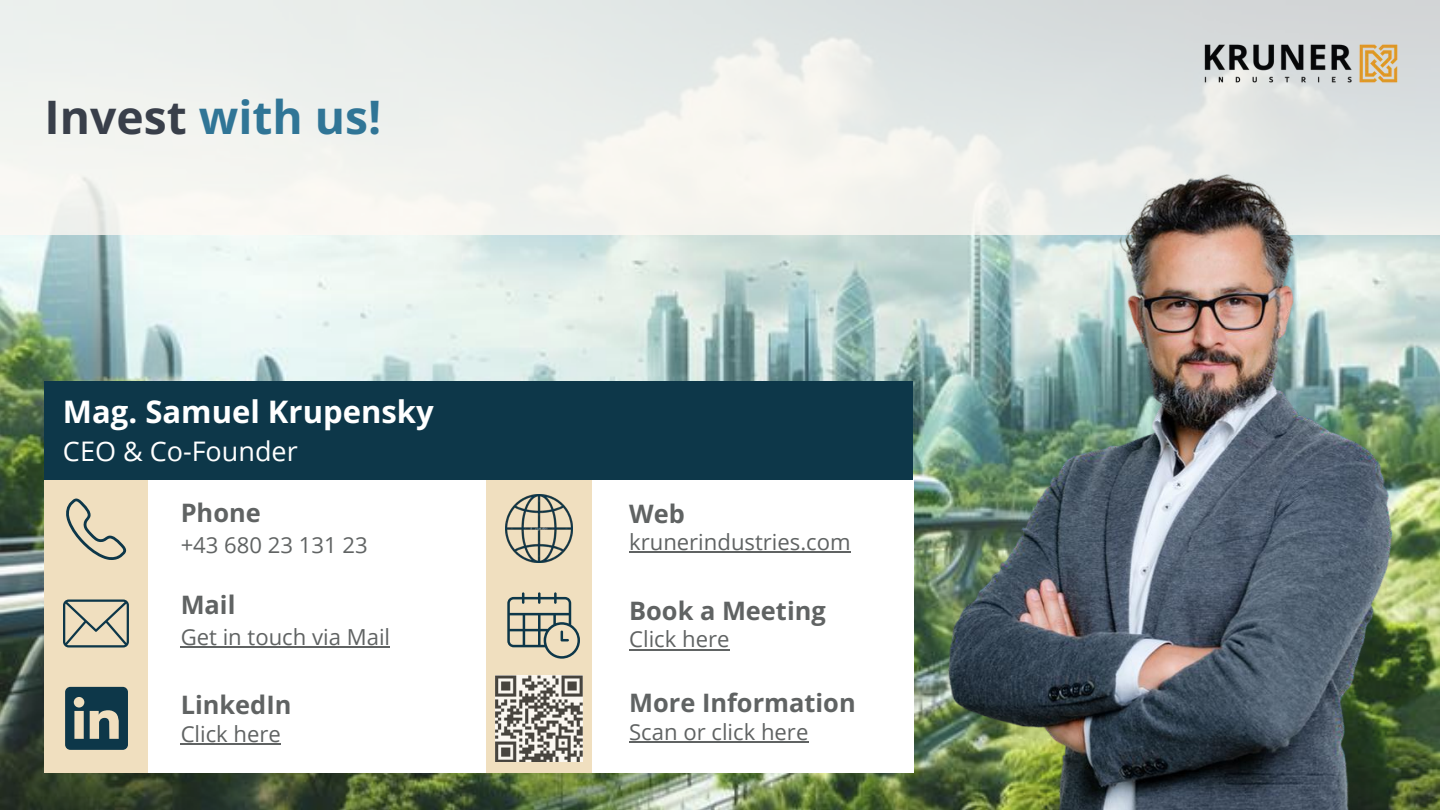
<style>
.page{position:relative;width:1440px;height:810px;background:#fff}
.page>*{position:absolute;margin:0;border:0;box-sizing:border-box;transform-origin:0 0}
.t1{font:700 46.2px "Open Sans";color:#307596}
.t2{font:700 31px "Open Sans";color:#fff}
.t3{font:27px "Open Sans";color:#fff}
.t4{font:700 25.4px "Open Sans";color:#606363}
.t5{font:22.1px "Open Sans";color:#606363}
.s1{color:#393f4a}
</style>
<div class="page">
<img style="left:0;top:234px;width:1440px;height:576px">
<div style="left:45px;top:479px;width:869px;height:293px;background:#fff"></div>
<div style="left:486px;top:479px;width:106px;height:293px;background:#f0dfbf"></div>
<div style="left:44px;top:479px;width:104px;height:293px;background:#f0dfbf"></div>
<svg style="left:66px;top:498px;width:61px;height:62px"></svg>
<svg style="left:65px;top:687px;width:63px;height:63px"></svg>
<img style="left:496px;top:676px;width:86px;height:86px">
<svg style="left:507px;top:592px;width:73px;height:67px"></svg>
<img style="left:505px;top:495px;width:68px;height:67px">
<div style="left:44px;top:382px;width:869px;height:98px;background:#0d3749"></div>
<svg style="left:63px;top:600px;width:66px;height:48px"></svg>
<hr style="left:181px;top:646px;width:209px;height:2px;background:#606363">
<svg style="left:0;top:0;width:1440px;height:234px;fill:#ecf0ed"></svg>
<img style="left:945px;top:160px;width:471px;height:650px">
<hr style="left:181px;top:744px;width:100px;height:1px;background:#606363">
<hr style="left:629px;top:649px;width:101px;height:1px;background:#606363">
<hr style="left:629px;top:741px;width:179px;height:2px;background:#606363">
<hr style="left:629px;top:552px;width:222px;height:1px;background:#606363">
<img style="left:1196px;top:28px;width:211px;height:71px">
<h1 class="t1" style="left:45px;top:85px;width:338px"><span class="s1">Invest</span> with us!</h1>
<h2 class="t2" style="left:63px;top:390px;width:372px">Mag. Samuel Krupensky</h2>
<p class="t3" style="left:63px;top:433px;width:236px">CEO &amp; Co-Founder</p>
<p class="t4" style="left:181px;top:495px;width:82px">Phone</p>
<p class="t5" style="left:181px;top:530px;width:189px">+43 680 23 131 23</p>
<p class="t4" style="left:181px;top:587px;width:56px">Mail</p>
<p class="t5" style="left:181px;top:621px;width:211px">Get in touch via Mail</p>
<p class="t4" style="left:181px;top:687px;width:112px">LinkedIn</p>
<p class="t5" style="left:181px;top:718px;width:102px">Click here</p>
<p class="t4" style="left:629px;top:495px;width:57px">Web</p>
<p class="t5" style="left:629px;top:527px;width:223px">krunerindustries.com</p>
<p class="t4" style="left:629px;top:593px;width:198px">Book a Meeting</p>
<p class="t5" style="left:629px;top:624px;width:102px">Click here</p>
<p class="t4" style="left:629px;top:685px;width:228px">More Information</p>
<p class="t5" style="left:629px;top:716px;width:181px">Scan or click here</p>
</div>
